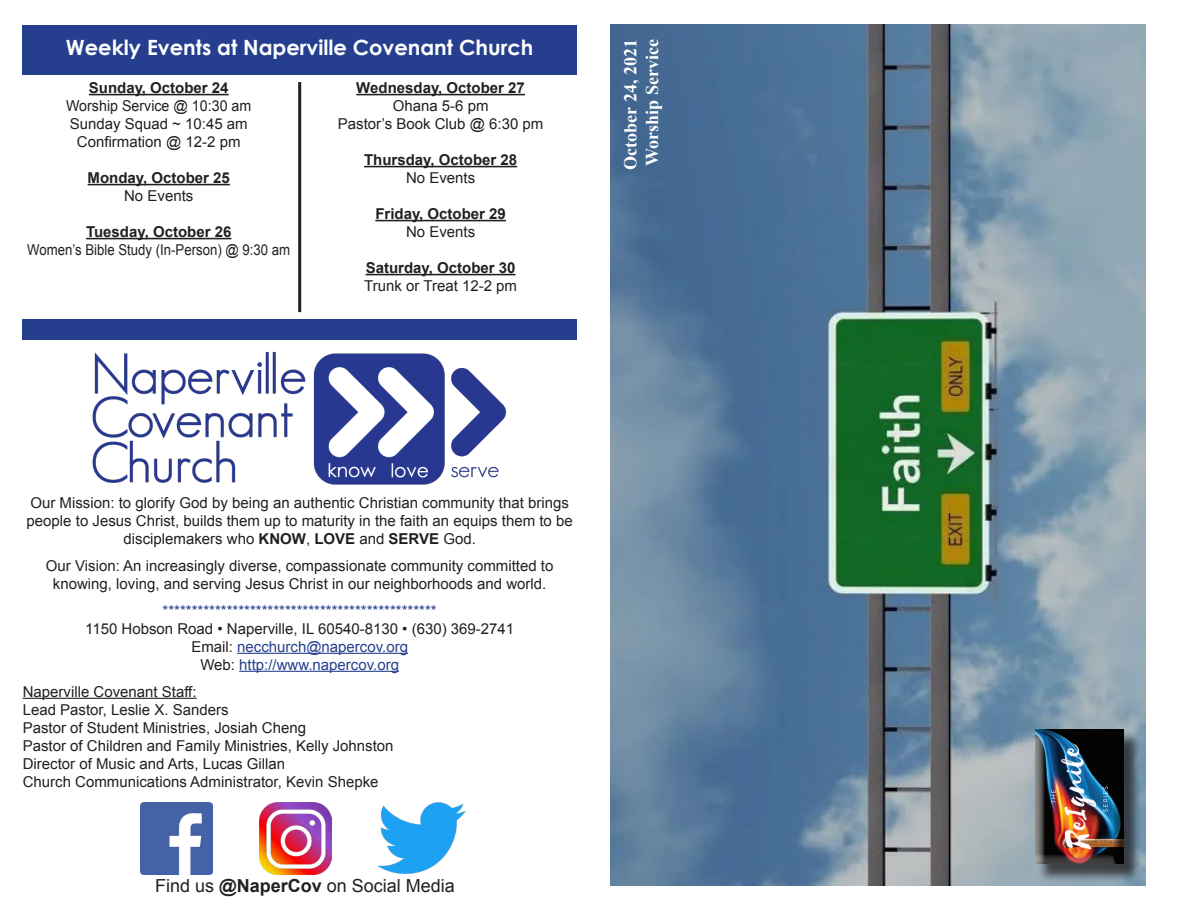
<style>
.page{position:relative;width:1188px;height:918px;background:#fff}
.page>*{position:absolute;margin:0;border:0;box-sizing:border-box;transform-origin:0 0}
.t1{font:700 21px "Century Gothic";color:#fff}
.t2{font:18px "Arial";color:#231f20}
.t3{font:700 18px "Times New Roman";color:#fff}
.t4{font:15px/18px "Arial";color:#231f20;text-align:center}
.t5{font:700 15px "Arial";color:#231f20}
.t6{font:15px "Arial";color:#253f8e}
.t7{font:15px "Arial";color:#231f20;scale:.88 1}
.t8{font:15px "Arial";color:#231f20;scale:.95 1}
.s1{font-weight:700}
.s2{color:#231f20}
</style>
<div class="page">
<div style="left:23px;top:25px;width:554px;height:50px;background:#253f8e"></div>
<hr style="left:298px;top:82px;width:3px;height:230px;background:#231f20">
<div style="left:23px;top:319px;width:554px;height:21px;background:#253f8e"></div>
<img style="left:92px;top:351px;width:415px;height:134px">
<hr style="left:237px;top:653px;width:171px;height:1px;background:#253f8e">
<hr style="left:239px;top:671px;width:160px;height:1px;background:#253f8e">
<hr style="left:23px;top:698px;width:174px;height:1px;background:#231f20">
<img style="left:378px;top:802px;width:88px;height:72px">
<img style="left:140px;top:802px;width:72px;height:72px">
<img style="left:259px;top:802px;width:72px;height:72px">
<hr style="left:89px;top:94px;width:140px;height:1px;background:#231f20">
<hr style="left:88px;top:184px;width:142px;height:1px;background:#231f20">
<hr style="left:86px;top:238px;width:145px;height:1px;background:#231f20">
<hr style="left:356px;top:94px;width:169px;height:1px;background:#231f20">
<hr style="left:364px;top:166px;width:153px;height:1px;background:#231f20">
<hr style="left:375px;top:220px;width:131px;height:1px;background:#231f20">
<hr style="left:366px;top:274px;width:150px;height:1px;background:#231f20">
<img style="left:610px;top:25px;width:536px;height:860px">
<div style="left:1037px;top:731px;width:105px;height:151px;background:#231f20;opacity:.75"></div>
<div style="left:1035px;top:723px;width:100px;height:141px;background:#231f20;opacity:.75"></div>
<p class="t1" style="left:66px;top:32px;width:469px">Weekly Events at Naperville Covenant Church</p>
<p class="t5" style="left:89px;top:77px;width:141px">Sunday, October 24</p>
<p class="t8" style="left:66px;top:95px;width:197px">Worship Service @ 10:30 am</p>
<p class="t4" style="left:70px;top:115px;width:180px">Sunday Squad ~ 10:45 am</p>
<p class="t4" style="left:77px;top:133px;width:165px">Confirmation @ 12-2 pm</p>
<p class="t5" style="left:88px;top:167px;width:144px">Monday, October 25</p>
<p class="t4" style="left:124px;top:187px;width:71px">No Events</p>
<p class="t5" style="left:86px;top:221px;width:147px">Tuesday, October 26</p>
<p class="t7" style="left:27px;top:239px;width:300px">Women’s Bible Study (In-Person) @ 9:30 am</p>
<p class="t5" style="left:356px;top:77px;width:170px">Wednesday, October 27</p>
<p class="t4" style="left:393px;top:97px;width:97px">Ohana 5-6 pm</p>
<p class="t4" style="left:338px;top:115px;width:207px">Pastor’s Book Club @ 6:30 pm</p>
<p class="t5" style="left:364px;top:149px;width:155px">Thursday, October 28</p>
<p class="t4" style="left:406px;top:169px;width:71px">No Events</p>
<p class="t5" style="left:375px;top:203px;width:132px">Friday, October 29</p>
<p class="t4" style="left:406px;top:223px;width:71px">No Events</p>
<p class="t5" style="left:366px;top:257px;width:151px">Saturday, October 30</p>
<p class="t4" style="left:364px;top:277px;width:154px">Trunk or Treat 12-2 pm</p>
<p class="t3" style="left:617px;top:170px;width:132px;rotate:-90deg">October 24, 2021</p>
<p class="t3" style="left:639px;top:166px;width:128px;rotate:-90deg">Worship Service</p>
<p class="t4" style="left:27px;top:493px;width:548px">Our Mission: to glorify God by being an authentic Christian community that brings people to Jesus Christ, builds them up to maturity in the faith an equips them to be disciplemakers who <span class="s1">KNOW</span>, <span class="s1">LOVE</span> and <span class="s1">SERVE</span> God.</p>
<p class="t4" style="left:46px;top:556px;width:509px">Our Vision: An increasingly diverse, compassionate community committed to</p>
<p class="t4" style="left:53px;top:574px;width:495px">knowing, loving, and serving Jesus Christ in our neighborhoods and world.</p>
<p class="t6" style="left:163px;top:600px;width:276px">***********************************************</p>
<p class="t4" style="left:85px;top:619px;width:431px">1150 Hobson Road • Naperville, IL 60540-8130 • (630) 369-2741</p>
<p class="t6" style="left:191px;top:636px;width:218px"><span class="s2">Email:</span> necchurch@napercov.org</p>
<p class="t6" style="left:200px;top:654px;width:200px"><span class="s2">Web:</span> http://www.napercov.org</p>
<p class="t4" style="left:23px;top:682px;width:175px">Naperville Covenant Staff:</p>
<p class="t4" style="left:23px;top:700px;width:207px">Lead Pastor, Leslie X. Sanders</p>
<p class="t4" style="left:23px;top:718px;width:285px">Pastor of Student Ministries, Josiah Cheng</p>
<p class="t4" style="left:23px;top:736px;width:372px">Pastor of Children and Family Ministries, Kelly Johnston</p>
<p class="t4" style="left:23px;top:754px;width:264px">Director of Music and Arts, Lucas Gillan</p>
<p class="t4" style="left:23px;top:772px;width:357px">Church Communications Administrator, Kevin Shepke</p>
<p class="t2" style="left:155px;top:874px;width:301px">Find us <span class="s1">@NaperCov</span> on Social Media</p>
</div>
